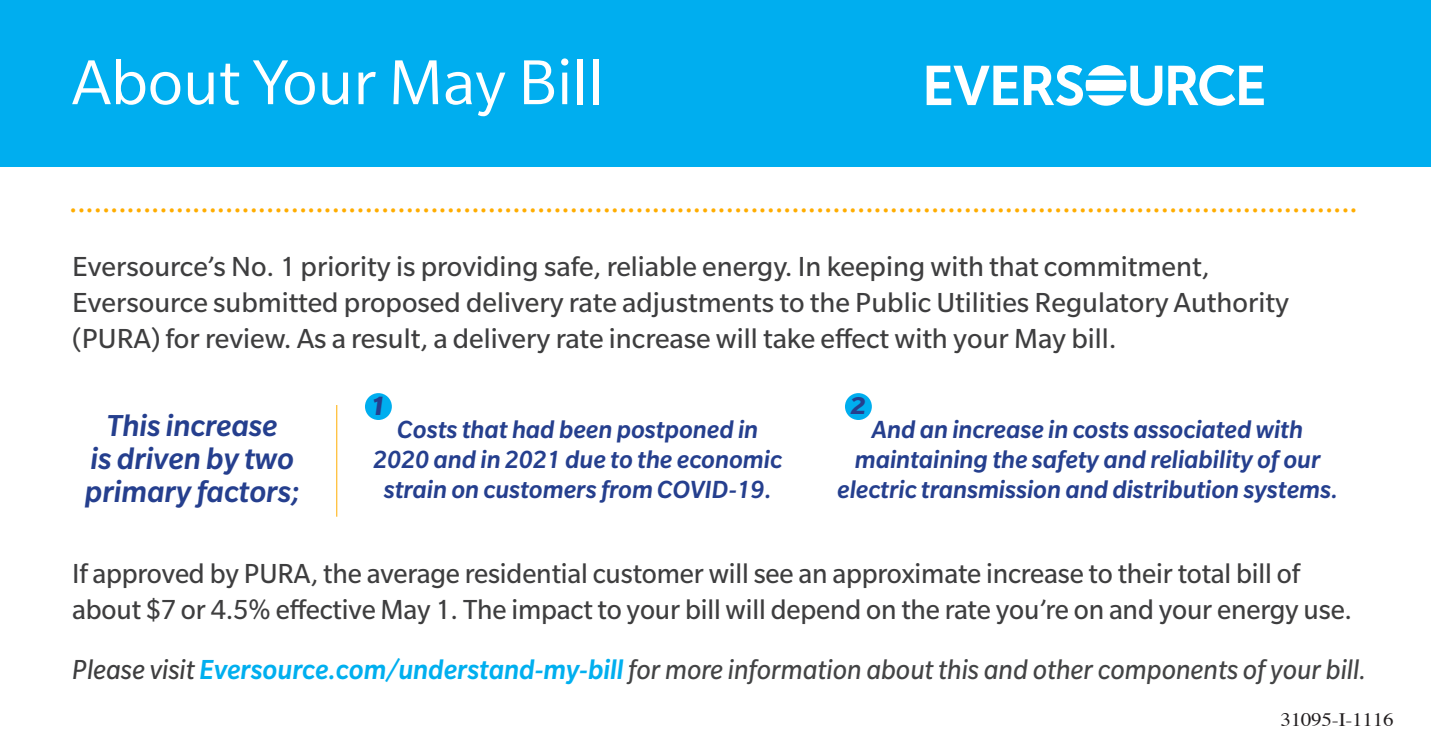
<style>
.page{position:relative;width:1431px;height:756px;background:#fff}
.page>*{position:absolute;margin:0;border:0;box-sizing:border-box;transform-origin:0 0}
.paragr{font:69px "Slate Pro";color:#fff}
.t1{font:36px "Minion Pro";color:#ffad00}
.paragr-2{font:italic 500 33px/33px "Slate Pro";color:#253f8e;text-align:center}
.paragr-3{font:30px/36px "Slate Pro";color:#3e3e3f}
.paragr-4{font:italic 30px "Slate Pro";color:#434445}
.paragr-5{font:italic 700 28.8px "Slate Pro";color:#253f8e;scale:1.04 1}
.paragr-6{font:italic 500 27px/30px "Slate Pro";color:#253f8e;text-align:center}
.paragr-7{font:italic 700 26.4px "Slate Pro";color:#253f8e;scale:1.11 1}
.body_-_copyright{font:18.9px "Times";letter-spacing:-.01em;color:#231f20;scale:1.11 1}
.s1{color:#3e3e3f}
.s2{font-weight:500;color:#00afef}
</style>
<div class="page">
<div style="left:0;top:0;width:1431px;height:166px;background:#00aeef"></div>
<svg style="left:927px;top:66px;width:91px;height:39px"></svg>
<svg style="left:1024px;top:65px;width:138px;height:41px"></svg>
<svg style="left:1168px;top:65px;width:96px;height:41px"></svg>
<hr style="left:336px;top:405px;width:1px;height:112px;background:#ffad00">
<div style="left:365px;top:393px;width:27px;height:27px;background:#00aeef;border-radius:50%"></div>
<div style="left:845px;top:393px;width:27px;height:27px;background:#00aeef;border-radius:50%"></div>
<p class="paragr" style="left:72px;top:47px;width:533px">About Your May Bill</p>
<p class="t1" style="left:69px;top:176px;width:1290px">.............................................................................................................................................................</p>
<p class="paragr-3" style="left:72px;top:249px;width:1218px">Eversource’s No. 1 priority is providing safe, reliable energy. In keeping with that commitment,<br>Eversource submitted proposed delivery rate adjustments to the Public Utilities Regulatory Authority (PURA) for review. As a result, a delivery rate increase will take effect with your May bill.</p>
<p class="paragr-2" style="left:85px;top:408px;width:216px">This increase<br>is driven by two primary factors;</p>
<p class="paragr-5" style="left:370px;top:390px;width:17px">1</p>
<p class="paragr-7" style="left:850px;top:392px;width:16px">2</p>
<p class="paragr-6" style="left:374px;top:414px;width:410px">Costs that had been postponed in<br>2020 and in 2021 due to the economic strain on customers from COVID-19.</p>
<p class="paragr-6" style="left:837px;top:414px;width:502px">And an increase in costs associated with maintaining the safety and reliability of our electric transmission and distribution systems.</p>
<p class="paragr-3" style="left:72px;top:556px;width:1282px">If approved by PURA, the average residential customer will see an approximate increase to their total bill of about $7 or 4.5% effective May 1. The impact to your bill will depend on the rate you’re on and your energy use.</p>
<p class="paragr-4" style="left:72px;top:654px;width:1296px"><span class="s1">Please visit</span> <span class="s2">Eversource.com/understand-my-bill</span> for more information about this and other components of your bill.</p>
<p class="body_-_copyright" style="left:1280px;top:708px;width:103px">31095-I-1116</p>
</div>
